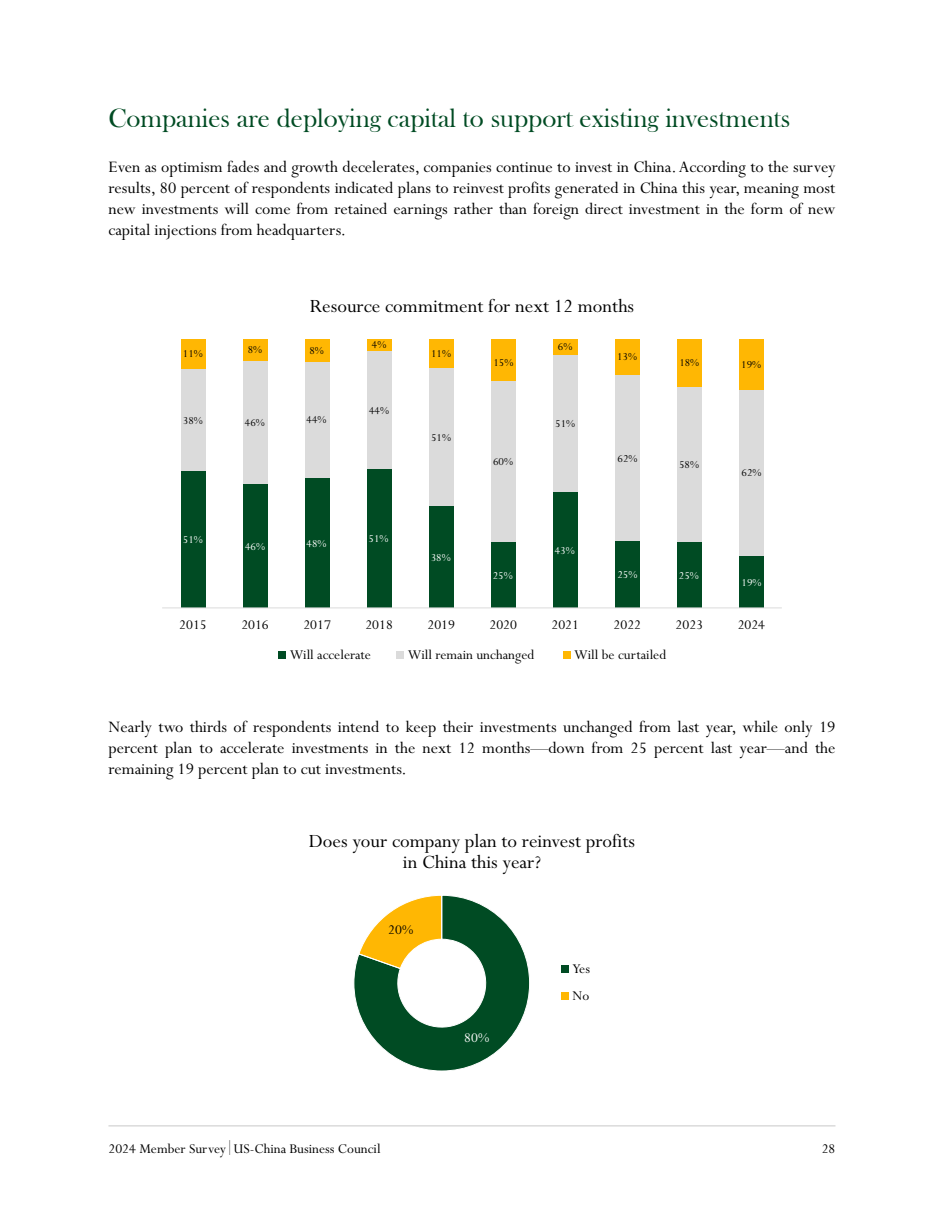
<style>
.page{position:relative;width:944px;height:1214px;background:#fff}
.page>*{position:absolute;margin:0;border:0;box-sizing:border-box;transform-origin:0 0}
.t1{font:27px "Bask Old Face";color:#004b23}
.t2{font:21px/21px "Perpetua";color:#000;text-align:center}
.t3{font:18px/21px "Perpetua";color:#000;text-align:justify}
.t4{font:15px/27px "Perpetua";color:#000}
.t5{font:15px "Perpetua";color:#fff}
.t6{font:12px "Perpetua";color:#000}
.t7{font:12px "Perpetua";color:#fff}
.s1{font-family:"Fang Song"}
</style>
<div class="page">
<div style="left:181px;top:368px;width:24px;height:103px;background:#dbdbdb"></div>
<div style="left:243px;top:361px;width:24px;height:124px;background:#dbdbdb"></div>
<div style="left:305px;top:361px;width:24px;height:118px;background:#dbdbdb"></div>
<div style="left:367px;top:351px;width:24px;height:119px;background:#dbdbdb"></div>
<div style="left:429px;top:368px;width:24px;height:138px;background:#dbdbdb"></div>
<div style="left:491px;top:380px;width:24px;height:162px;background:#dbdbdb"></div>
<div style="left:553px;top:354px;width:24px;height:138px;background:#dbdbdb"></div>
<div style="left:615px;top:375px;width:25px;height:166px;background:#dbdbdb"></div>
<div style="left:677px;top:386px;width:24px;height:156px;background:#dbdbdb"></div>
<div style="left:739px;top:389px;width:24px;height:167px;background:#dbdbdb"></div>
<div style="left:181px;top:339px;width:24px;height:29px;background:#ffb703"></div>
<div style="left:243px;top:339px;width:24px;height:22px;background:#ffb703"></div>
<div style="left:305px;top:339px;width:24px;height:22px;background:#ffb703"></div>
<div style="left:367px;top:339px;width:24px;height:12px;background:#ffb703"></div>
<div style="left:429px;top:339px;width:24px;height:29px;background:#ffb703"></div>
<div style="left:491px;top:339px;width:24px;height:41px;background:#ffb703"></div>
<div style="left:553px;top:339px;width:24px;height:15px;background:#ffb703"></div>
<div style="left:615px;top:339px;width:25px;height:36px;background:#ffb703"></div>
<div style="left:181px;top:471px;width:24px;height:137px;background:#004b23"></div>
<div style="left:243px;top:485px;width:24px;height:123px;background:#004b23"></div>
<div style="left:305px;top:479px;width:24px;height:129px;background:#004b23"></div>
<div style="left:367px;top:470px;width:24px;height:138px;background:#004b23"></div>
<div style="left:429px;top:506px;width:24px;height:102px;background:#004b23"></div>
<div style="left:491px;top:542px;width:24px;height:66px;background:#004b23"></div>
<div style="left:553px;top:492px;width:24px;height:116px;background:#004b23"></div>
<div style="left:615px;top:541px;width:25px;height:67px;background:#004b23"></div>
<div style="left:677px;top:339px;width:24px;height:47px;background:#ffb703"></div>
<div style="left:739px;top:339px;width:24px;height:50px;background:#ffb703"></div>
<div style="left:677px;top:542px;width:24px;height:66px;background:#004b23"></div>
<div style="left:739px;top:556px;width:24px;height:52px;background:#004b23"></div>
<div style="left:278px;top:651px;width:7px;height:7px;background:#004b23"></div>
<div style="left:396px;top:651px;width:8px;height:7px;background:#dbdbdb"></div>
<div style="left:563px;top:651px;width:8px;height:7px;background:#ffb703"></div>
<hr style="left:162px;top:607px;width:619px;height:1px;background:#dbdbdb">
<svg style="left:353px;top:895px;width:177px;height:176px"></svg>
<div style="left:560px;top:965px;width:8px;height:8px;background:#004b23"></div>
<div style="left:560px;top:992px;width:8px;height:8px;background:#ffb703"></div>
<hr style="left:108px;top:1125px;width:727px;height:1px;background:#dbdbdb">
<h1 class="t1" style="left:108px;top:103px;width:683px">Companies are deploying capital to support existing investments</h1>
<p class="t3" style="left:108px;top:157px;width:728px">Even as optimism fades and growth decelerates, companies continue to invest in China. According to the survey results, 80 percent of respondents indicated plans to reinvest profits generated in China this year, meaning most new investments will come from retained earnings rather than foreign direct investment in the form of new capital injections from headquarters.</p>
<p class="t2" style="left:310px;top:296px;width:326px">Resource commitment for next 12 months</p>
<p class="t6" style="left:183px;top:347px;width:21px">11%</p>
<p class="t6" style="left:248px;top:344px;width:16px">8%</p>
<p class="t6" style="left:309px;top:344px;width:16px">8%</p>
<p class="t6" style="left:372px;top:339px;width:16px">4%</p>
<p class="t6" style="left:431px;top:347px;width:21px">11%</p>
<p class="t6" style="left:493px;top:356px;width:21px">15%</p>
<p class="t6" style="left:558px;top:340px;width:16px">6%</p>
<p class="t6" style="left:617px;top:351px;width:21px">13%</p>
<p class="t6" style="left:679px;top:356px;width:21px">18%</p>
<p class="t6" style="left:741px;top:358px;width:21px">19%</p>
<p class="t6" style="left:369px;top:404px;width:21px">44%</p>
<p class="t6" style="left:183px;top:414px;width:21px">38%</p>
<p class="t6" style="left:245px;top:416px;width:21px">46%</p>
<p class="t6" style="left:306px;top:414px;width:21px">44%</p>
<p class="t6" style="left:555px;top:417px;width:21px">51%</p>
<p class="t6" style="left:431px;top:431px;width:21px">51%</p>
<p class="t6" style="left:493px;top:455px;width:21px">60%</p>
<p class="t6" style="left:617px;top:452px;width:21px">62%</p>
<p class="t6" style="left:679px;top:458px;width:21px">58%</p>
<p class="t6" style="left:741px;top:466px;width:21px">62%</p>
<p class="t7" style="left:183px;top:533px;width:21px">51%</p>
<p class="t7" style="left:245px;top:540px;width:21px">46%</p>
<p class="t7" style="left:306px;top:537px;width:21px">48%</p>
<p class="t7" style="left:368px;top:532px;width:21px">51%</p>
<p class="t7" style="left:430px;top:551px;width:21px">38%</p>
<p class="t7" style="left:554px;top:544px;width:21px">43%</p>
<p class="t7" style="left:492px;top:569px;width:21px">25%</p>
<p class="t7" style="left:617px;top:568px;width:21px">25%</p>
<p class="t7" style="left:678px;top:569px;width:21px">25%</p>
<p class="t7" style="left:741px;top:576px;width:21px">19%</p>
<p class="t4" style="left:179px;top:612px;width:29px">2015</p>
<p class="t4" style="left:241px;top:612px;width:29px">2016</p>
<p class="t4" style="left:303px;top:612px;width:29px">2017</p>
<p class="t4" style="left:365px;top:612px;width:29px">2018</p>
<p class="t4" style="left:427px;top:612px;width:29px">2019</p>
<p class="t4" style="left:489px;top:612px;width:29px">2020</p>
<p class="t4" style="left:551px;top:612px;width:29px">2021</p>
<p class="t4" style="left:613px;top:612px;width:29px">2022</p>
<p class="t4" style="left:675px;top:612px;width:29px">2023</p>
<p class="t4" style="left:737px;top:612px;width:29px">2024</p>
<p class="t4" style="left:290px;top:641px;width:83px">Will accelerate</p>
<p class="t4" style="left:408px;top:641px;width:128px">Will remain unchanged</p>
<p class="t4" style="left:574px;top:641px;width:93px">Will be curtailed</p>
<p class="t3" style="left:108px;top:717px;width:728px">Nearly two thirds of respondents intend to keep their investments unchanged from last year, while only 19 percent plan to accelerate investments in the next 12 months—down from 25 percent last year—and the remaining 19 percent plan to cut investments.</p>
<p class="t2" style="left:309px;top:831px;width:328px">Does your company plan to reinvest profits in China this year?</p>
<p class="t4" style="left:388px;top:916px;width:26px">20%</p>
<p class="t5" style="left:464px;top:1029px;width:26px">80%</p>
<p class="t4" style="left:572px;top:956px;width:19px">Yes<br>No</p>
<p class="t4" style="left:108px;top:1136px;width:274px">2024 Member Survey<span class="s1">|</span>US-China Business Council</p>
<p class="t4" style="left:821px;top:1136px;width:15px">28</p>
</div>
